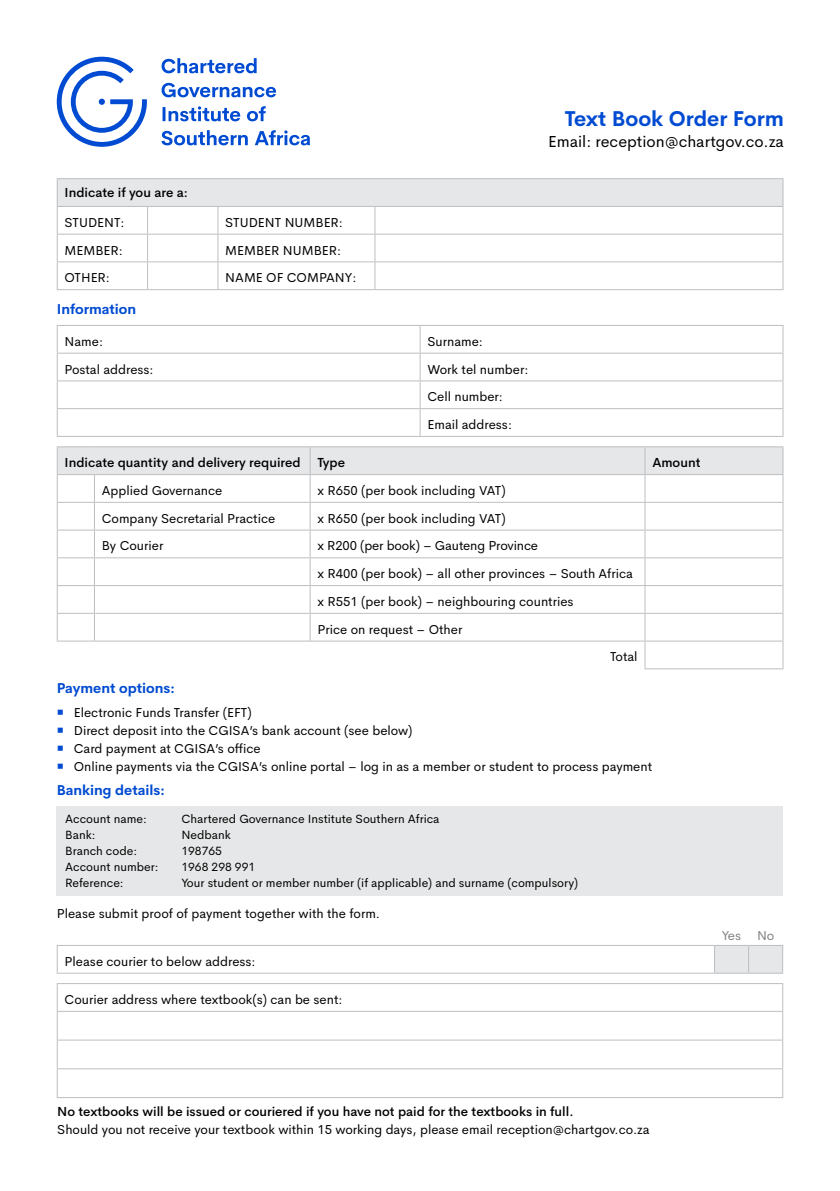
<style>
.page{position:relative;width:840px;height:1191px;background:#fff}
.page>*{position:absolute;margin:0;border:0;box-sizing:border-box;transform-origin:0 0}
.t1{font:700 21px "Cerebri Sans";color:#004bd2}
.t2{font:16px "Cerebri Sans";color:#000}
.t3{font:700 14px "Cerebri Sans";color:#004bd2}
.t4{font:13px/18px "Cerebri Sans";color:#000}
.t5{font:500 13px "Cerebri Sans";color:#000}
.t6{font:13px "Cerebri Sans";color:#808285}
.t7{font:12px "Cerebri Sans";color:#000}
</style>
<div class="page">
<div style="left:57px;top:179px;width:725px;height:27px;background:#e6e7e8"></div>
<hr style="left:57px;top:178px;width:90px;height:1px;background:#bcbec0">
<hr style="left:147px;top:178px;width:71px;height:1px;background:#bcbec0">
<hr style="left:218px;top:178px;width:157px;height:1px;background:#bcbec0">
<hr style="left:375px;top:178px;width:408px;height:1px;background:#bcbec0">
<hr style="left:57px;top:206px;width:90px;height:1px;background:#bcbec0">
<hr style="left:147px;top:206px;width:71px;height:1px;background:#bcbec0">
<hr style="left:218px;top:206px;width:157px;height:1px;background:#bcbec0">
<hr style="left:375px;top:206px;width:408px;height:1px;background:#bcbec0">
<hr style="left:57px;top:234px;width:90px;height:1px;background:#bcbec0">
<hr style="left:147px;top:234px;width:71px;height:1px;background:#bcbec0">
<hr style="left:218px;top:234px;width:157px;height:1px;background:#bcbec0">
<hr style="left:375px;top:234px;width:408px;height:1px;background:#bcbec0">
<svg style="left:147px;top:207px;width:1px;height:82px"></svg>
<svg style="left:217px;top:207px;width:1px;height:82px"></svg>
<svg style="left:374px;top:207px;width:1px;height:82px"></svg>
<hr style="left:57px;top:261px;width:90px;height:1px;background:#bcbec0">
<svg style="left:57px;top:179px;width:1px;height:110px"></svg>
<hr style="left:147px;top:261px;width:71px;height:1px;background:#bcbec0">
<hr style="left:218px;top:261px;width:157px;height:1px;background:#bcbec0">
<hr style="left:375px;top:261px;width:408px;height:1px;background:#bcbec0">
<svg style="left:782px;top:179px;width:1px;height:110px"></svg>
<hr style="left:57px;top:289px;width:90px;height:1px;background:#bcbec0">
<hr style="left:147px;top:289px;width:71px;height:1px;background:#bcbec0">
<hr style="left:218px;top:289px;width:157px;height:1px;background:#bcbec0">
<hr style="left:375px;top:289px;width:408px;height:1px;background:#bcbec0">
<hr style="left:57px;top:446px;width:37px;height:1px;background:#bcbec0">
<hr style="left:94px;top:446px;width:216px;height:1px;background:#bcbec0">
<hr style="left:310px;top:446px;width:334px;height:1px;background:#bcbec0">
<hr style="left:644px;top:446px;width:139px;height:1px;background:#bcbec0">
<svg style="left:57px;top:447px;width:726px;height:221px"></svg>
<hr style="left:644px;top:668px;width:139px;height:1px;background:#bcbec0">
<hr style="left:57px;top:1068px;width:725px;height:1px;background:#bcbec0">
<hr style="left:57px;top:1097px;width:725px;height:1px;background:#bcbec0">
<hr style="left:57px;top:983px;width:725px;height:1px;background:#bcbec0">
<hr style="left:57px;top:1010px;width:725px;height:1px;background:#bcbec0">
<svg style="left:57px;top:984px;width:1px;height:113px"></svg>
<hr style="left:57px;top:1039px;width:725px;height:1px;background:#bcbec0">
<div style="left:57px;top:806px;width:725px;height:89px;background:#e6e7e8"></div>
<hr style="left:57px;top:945px;width:657px;height:1px;background:#bcbec0">
<svg style="left:57px;top:946px;width:1px;height:26px"></svg>
<div style="left:714px;top:945px;width:68px;height:27px;background:#e6e7e8"></div>
<hr style="left:57px;top:972px;width:657px;height:1px;background:#bcbec0">
<hr style="left:714px;top:972px;width:34px;height:1px;background:#bcbec0">
<hr style="left:748px;top:972px;width:34px;height:1px;background:#bcbec0">
<hr style="left:420px;top:380px;width:363px;height:1px;background:#bcbec0">
<hr style="left:57px;top:408px;width:363px;height:1px;background:#bcbec0">
<hr style="left:420px;top:408px;width:363px;height:1px;background:#bcbec0">
<svg style="left:419px;top:326px;width:1px;height:110px"></svg>
<svg style="left:782px;top:326px;width:1px;height:110px"></svg>
<hr style="left:57px;top:436px;width:363px;height:1px;background:#bcbec0">
<hr style="left:420px;top:436px;width:363px;height:1px;background:#bcbec0">
<hr style="left:57px;top:325px;width:363px;height:1px;background:#bcbec0">
<hr style="left:420px;top:325px;width:363px;height:1px;background:#bcbec0">
<hr style="left:57px;top:353px;width:363px;height:1px;background:#bcbec0">
<svg style="left:57px;top:326px;width:1px;height:110px"></svg>
<hr style="left:420px;top:353px;width:363px;height:1px;background:#bcbec0">
<hr style="left:57px;top:380px;width:363px;height:1px;background:#bcbec0">
<svg style="left:161px;top:58px;width:149px;height:87px"></svg>
<svg style="left:57px;top:57px;width:90px;height:90px"></svg>
<p class="t5" style="left:65px;top:182px;width:125px">Indicate if you are a:</p>
<p class="t4" style="left:65px;top:212px;width:61px">STUDENT:</p>
<p class="t4" style="left:225px;top:212px;width:119px">STUDENT NUMBER:</p>
<p class="t4" style="left:65px;top:240px;width:60px">MEMBER:</p>
<p class="t4" style="left:225px;top:240px;width:117px">MEMBER NUMBER:</p>
<p class="t4" style="left:65px;top:268px;width:47px">OTHER:</p>
<p class="t4" style="left:225px;top:268px;width:132px">NAME OF COMPANY:</p>
<p class="t3" style="left:57px;top:297px;width:81px">Information</p>
<p class="t4" style="left:65px;top:331px;width:40px">Name:</p>
<p class="t4" style="left:427px;top:331px;width:57px">Surname:</p>
<p class="t4" style="left:65px;top:359px;width:90px">Postal address:</p>
<p class="t4" style="left:427px;top:354px;width:102px;line-height:27.8px">Work tel number:<br>Cell number:<br>Email address:</p>
<h1 class="t1" style="left:564px;top:101px;width:220px">Text Book Order Form</h1>
<p class="t2" style="left:548px;top:129px;width:237px">Email: reception@chartgov.co.za</p>
<p class="t5" style="left:65px;top:452px;width:237px">Indicate quantity and delivery required</p>
<p class="t5" style="left:317px;top:452px;width:29px">Type</p>
<p class="t5" style="left:652px;top:452px;width:49px">Amount</p>
<p class="t4" style="left:102px;top:480px;width:122px">Applied Governance</p>
<p class="t4" style="left:317px;top:480px;width:189px">x R650 (per book including VAT)</p>
<p class="t4" style="left:102px;top:508px;width:175px">Company Secretarial Practice</p>
<p class="t4" style="left:317px;top:508px;width:189px">x R650 (per book including VAT)</p>
<p class="t4" style="left:102px;top:536px;width:63px">By Courier</p>
<p class="t4" style="left:317px;top:536px;width:222px">x R200 (per book) – Gauteng Province</p>
<p class="t4" style="left:317px;top:563px;width:317px">x R400 (per book) – all other provinces – South Africa</p>
<p class="t4" style="left:317px;top:591px;width:257px">x R551 (per book) – neighbouring countries</p>
<p class="t4" style="left:317px;top:619px;width:146px">Price on request – Other</p>
<p class="t4" style="left:609px;top:647px;width:29px">Total</p>
<p class="t3" style="left:57px;top:676px;width:119px">Payment options:</p>
<p class="t4" style="left:74px;top:702px;width:579px">Electronic Funds Transfer (EFT)<br>Direct deposit into the CGISA’s bank account (see below)<br>Card payment at CGISA’s office<br>Online payments via the CGISA’s online portal – log in as a member or student to process payment</p>
<p class="t3" style="left:57px;top:778px;width:109px">Banking details:</p>
<p class="t7" style="left:65px;top:809px;width:83px">Account name:</p>
<p class="t7" style="left:181px;top:809px;width:259px">Chartered Governance Institute Southern Africa</p>
<p class="t7" style="left:65px;top:825px;width:32px">Bank:</p>
<p class="t7" style="left:181px;top:825px;width:51px">Nedbank</p>
<p class="t7" style="left:65px;top:841px;width:73px">Branch code:</p>
<p class="t7" style="left:181px;top:841px;width:42px">198765</p>
<p class="t7" style="left:65px;top:857px;width:95px">Account number:</p>
<p class="t7" style="left:181px;top:857px;width:75px">1968 298 991</p>
<p class="t7" style="left:65px;top:873px;width:60px">Reference:</p>
<p class="t7" style="left:181px;top:873px;width:398px">Your student or member number (if applicable) and surname (compulsory)</p>
<p class="t4" style="left:57px;top:903px;width:324px">Please submit proof of payment together with the form.</p>
<p class="t4" style="left:65px;top:951px;width:192px">Please courier to below address:</p>
<p class="t4" style="left:65px;top:989px;width:279px">Courier address where textbook(s) can be sent:</p>
<p class="t5" style="left:57px;top:1101px;width:517px">No textbooks will be issued or couriered if you have not paid for the textbooks in full.</p>
<p class="t4" style="left:57px;top:1119px;width:593px">Should you not receive your textbook within 15 working days, please email reception@chartgov.co.za</p>
<p class="t6" style="left:721px;top:925px;width:54px">Yes No</p>
</div>
